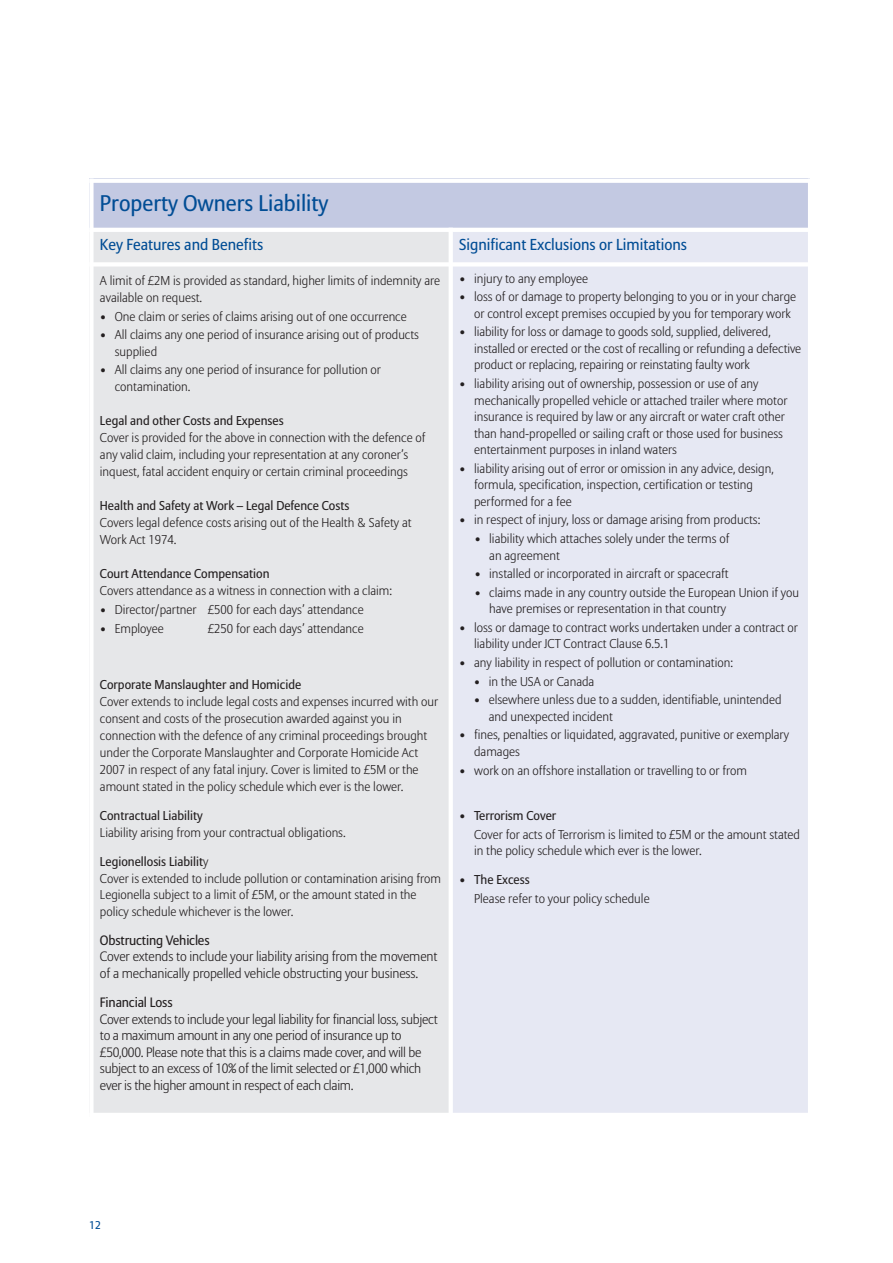
<style>
.page{position:relative;width:893px;height:1263px;background:#fff}
.page>*{position:absolute;margin:0;border:0;box-sizing:border-box;transform-origin:0 0}
.t1{font:22.5px "Allianz Sans";color:#014d95}
.t2{font:15.75px "Allianz Sans";color:#014d95}
.t3{font:300 13.5px/16.5px "Allianz Sans";letter-spacing:-.02em;color:#231f20}
.t4{font:13.5px "Allianz Sans";letter-spacing:-.01em;color:#231f20}
.t5{font:300 12.75px/16.5px "Allianz Sans";color:#231f20}
.t6{font:12.75px "Allianz Sans";color:#231f20}
.t7{font:11.25px "Allianz Sans";color:#014d95}
.s1{font-weight:400}
</style>
<div class="page">
<div style="left:89px;top:179px;width:721px;height:51px;background:#c3c9e2"></div>
<div style="left:89px;top:230px;width:362px;height:34px;background:#e6e7e9"></div>
<div style="left:451px;top:230px;width:361px;height:34px;background:#e6e8f3"></div>
<div style="left:89px;top:264px;width:362px;height:853px;background:#e6e7e9"></div>
<div style="left:451px;top:264px;width:361px;height:853px;background:#e6e8f3"></div>
<div style="left:89px;top:179px;width:5px;height:938px;background:#fff"></div>
<hr style="left:449px;top:228px;width:4px;height:889px;background:#fff">
<hr style="left:808px;top:179px;width:4px;height:938px;background:#fff">
<hr style="left:89px;top:179px;width:723px;height:4px;background:#fff">
<hr style="left:89px;top:228px;width:723px;height:4px;background:#fff">
<div style="left:89px;top:262px;width:723px;height:5px;background:#fff"></div>
<hr style="left:89px;top:1113px;width:723px;height:4px;background:#fff">
<h1 class="t1" style="left:100px;top:194px;width:230px">Property Owners Liability</h1>
<p class="t2" style="left:100px;top:238px;width:165px">Key Features and Benefits</p>
<p class="t2" style="left:459px;top:238px;width:229px">Significant Exclusions or Limitations</p>
<p class="t5" style="left:100px;top:273px;width:342px;line-height:17px">A limit of £2M is provided as standard, higher limits of indemnity are available on request.</p>
<p class="t5" style="left:100px;top:309px;width:308px">• One claim or series of claims arising out of one occurrence</p>
<p class="t5" style="left:115px;top:327px;width:306px;text-indent:-15px">• All claims any one period of insurance arising out of products supplied</p>
<p class="t5" style="left:115px;top:363px;width:268px;text-indent:-15px">• All claims any one period of insurance for pollution or contamination.</p>
<p class="t6" style="left:100px;top:415px;width:185px">Legal and other Costs and Expenses</p>
<p class="t5" style="left:100px;top:430px;width:327px;line-height:17px">Cover is provided for the above in connection with the defence of any valid claim, including your representation at any coroner’s inquest, fatal accident enquiry or certain criminal proceedings</p>
<p class="t6" style="left:100px;top:500px;width:251px">Health and Safety at Work – Legal Defence Costs</p>
<p class="t5" style="left:100px;top:515px;width:313px;line-height:17px">Covers legal defence costs arising out of the Health &amp; Safety at<br>Work Act 1974.</p>
<p class="t6" style="left:100px;top:568px;width:171px">Court Attendance Compensation</p>
<p class="t5" style="left:100px;top:584px;width:294px">Covers attendance as a witness in connection with a claim:</p>
<p class="t5" style="left:100px;top:602px;width:265px">• Director/partner £500 for each days’ attendance</p>
<p class="t5" style="left:100px;top:621px;width:66px">• Employee</p>
<p class="t5" style="left:208px;top:621px;width:157px">£250 for each days’ attendance</p>
<p class="t5" style="left:459px;top:271px;width:130px">• injury to any employee</p>
<p class="t5" style="left:474px;top:290px;width:324px;text-indent:-15px">• loss of or damage to property belonging to you or in your charge or control except premises occupied by you for temporary work</p>
<p class="t5" style="left:474px;top:325px;width:329px;text-indent:-15px">• liability for loss or damage to goods sold, supplied, delivered, installed or erected or the cost of recalling or refunding a defective product or replacing, repairing or reinstating faulty work</p>
<p class="t5" style="left:474px;top:376px;width:315px;text-indent:-15px">• liability arising out of ownership, possession or use of any mechanically propelled vehicle or attached trailer where motor insurance is required by law or any aircraft or water craft other than hand-propelled or sailing craft or those used for business entertainment purposes in inland waters</p>
<p class="t5" style="left:474px;top:461px;width:301px;text-indent:-15px">• liability arising out of error or omission in any advice, design, formula, specification, inspection, certification or testing performed for a fee</p>
<p class="t5" style="left:459px;top:513px;width:303px">• in respect of injury, loss or damage arising from products:</p>
<p class="t5" style="left:489px;top:531px;width:242px;text-indent:-15px">• liability which attaches solely under the terms of an agreement</p>
<p class="t5" style="left:474px;top:566px;width:256px">• installed or incorporated in aircraft or spacecraft</p>
<p class="t5" style="left:489px;top:585px;width:311px;text-indent:-15px">• claims made in any country outside the European Union if you have premises or representation in that country</p>
<p class="t5" style="left:474px;top:620px;width:325px;text-indent:-15px">• loss or damage to contract works undertaken under a contract or liability under JCT Contract Clause 6.5.1</p>
<p class="t5" style="left:459px;top:655px;width:275px">• any liability in respect of pollution or contamination:</p>
<p class="t5" style="left:474px;top:674px;width:122px">• in the USA or Canada</p>
<p class="t5" style="left:489px;top:693px;width:294px;text-indent:-15px">• elsewhere unless due to a sudden, identifiable, unintended and unexpected incident</p>
<p class="t5" style="left:474px;top:728px;width:316px;text-indent:-15px">• fines, penalties or liquidated, aggravated, punitive or exemplary damages</p>
<p class="t5" style="left:459px;top:763px;width:289px">• work on an offshore installation or travelling to or from</p>
<p class="t5" style="left:474px;top:807px;width:327px;line-height:18.6px;text-indent:-15px">• <span class="s1">Terrorism Cover<br></span>Cover for acts of Terrorism is limited to £5M or the amount stated</p>
<p class="t5" style="left:474px;top:843px;width:229px">in the policy schedule which ever is the lower.</p>
<p class="t6" style="left:459px;top:874px;width:72px">• The Excess</p>
<p class="t5" style="left:474px;top:891px;width:177px">Please refer to your policy schedule</p>
<p class="t6" style="left:100px;top:679px;width:203px">Corporate Manslaughter and Homicide</p>
<p class="t5" style="left:100px;top:694px;width:340px;line-height:17px">Cover extends to include legal costs and expenses incurred with our consent and costs of the prosecution awarded against you in connection with the defence of any criminal proceedings brought under the Corporate Manslaughter and Corporate Homicide Act 2007 in respect of any fatal injury. Cover is limited to £5M or the amount stated in the policy schedule which ever is the lower.</p>
<p class="t6" style="left:100px;top:810px;width:104px">Contractual Liability</p>
<p class="t5" style="left:100px;top:825px;width:247px">Liability arising from your contractual obligations.</p>
<p class="t5" style="left:100px;top:854px;width:343px"><span class="s1">Legionellosis Liabilit</span>y<br>Cover is extended to include pollution or contamination arising from Legionella subject to a limit of £5M, or the amount stated in the policy schedule whichever is the lower.</p>
<p class="t4" style="left:100px;top:934px;width:111px">Obstructing Vehicles</p>
<p class="t3" style="left:100px;top:949px;width:339px">Cover extends to include your liability arising from the movement of a mechanically propelled vehicle obstructing your business.</p>
<p class="t4" style="left:100px;top:997px;width:74px">Financial Loss</p>
<p class="t3" style="left:100px;top:1011px;width:339px">Cover extends to include your legal liability for financial loss, subject to a maximum amount in any one period of insurance up to £50,000. Please note that this is a claims made cover, and will be subject to an excess of 10% of the limit selected or £1,000 which ever is the higher amount in respect of each claim.</p>
<p class="t7" style="left:89px;top:1220px;width:13px">12</p>
</div>
